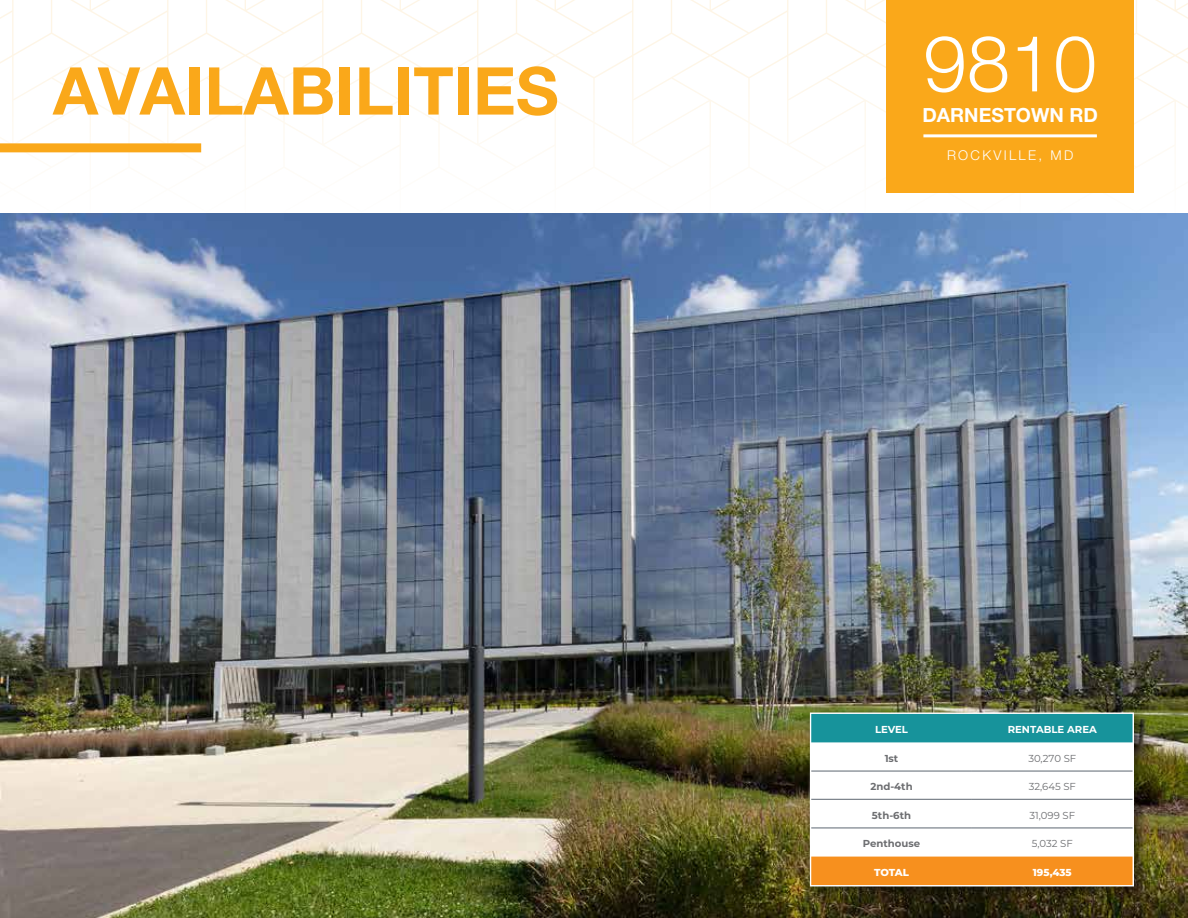
<style>
.page{position:relative;width:1188px;height:918px;background:#fff}
.page>*{position:absolute;margin:0;border:0;box-sizing:border-box;transform-origin:0 0}
.t1{font:300 78px "Helvetica Neue LT Pro";color:#fff}
.t2{font:700 66px "Helvetica Neue LT Pro";color:#faa81a}
.t3{font:700 19.5px "Helvetica Neue LT Pro";color:#fff}
.t4{font:300 13.5px "Helvetica Neue LT Pro";letter-spacing:.17em;color:#fff}
.t5{font:10.05px "Montserrat";color:#6d6e71}
.t6{font:700 10.05px "Montserrat";color:#6d6e71}
.t7{font:700 10.05px "Montserrat";color:#fff}
.t8{font:800 10.05px "Montserrat";letter-spacing:-.005em;color:#fff}
</style>
<div class="page">
<img style="left:0;top:257px;width:1188px;height:661px">
<svg style="left:594px;top:0;width:594px;height:257px"></svg>
<svg style="left:0;top:0;width:594px;height:257px"></svg>
<div style="left:803px;top:706px;width:348px;height:197px;background:#000;opacity:.61"></div>
<div style="left:811px;top:713px;width:322px;height:173px;background:#fff"></div>
<div style="left:812px;top:715px;width:320px;height:27px;background:#17939b"></div>
<div style="left:812px;top:857px;width:320px;height:27px;background:#f7901e"></div>
<hr style="left:811px;top:799px;width:161px;height:1px;background:#5d6771">
<hr style="left:972px;top:799px;width:161px;height:1px;background:#5d6771">
<hr style="left:811px;top:828px;width:161px;height:1px;background:#5d6771">
<hr style="left:972px;top:828px;width:161px;height:1px;background:#5d6771">
<hr style="left:811px;top:771px;width:161px;height:1px;background:#5d6771">
<hr style="left:972px;top:771px;width:161px;height:1px;background:#5d6771">
<div style="left:810px;top:713px;width:324px;height:173px;border:1px solid #fff"></div>
<div style="left:0;top:143px;width:201px;height:9px;background:#faa81a"></div>
<div style="left:886px;top:0;width:248px;height:192px;background:#faa81a"></div>
<hr style="left:923px;top:134px;width:174px;height:3px;background:#fff">
<h2 class="t2" style="left:53px;top:50px;width:507px">AVAILABILITIES</h2>
<h1 class="t1" style="left:923px;top:16px;width:175px">9810</h1>
<h3 class="t3" style="left:922px;top:103px;width:177px">DARNESTOWN RD</h3>
<h3 class="t4" style="left:947px;top:147px;width:128px">ROCKVILLE, MD</h3>
<p class="t7" style="left:875px;top:722px;width:35px">LEVEL</p>
<p class="t7" style="left:1008px;top:722px;width:91px">RENTABLE AREA</p>
<p class="t6" style="left:885px;top:751px;width:15px">1st</p>
<p class="t5" style="left:1028px;top:751px;width:49px">30,270 SF</p>
<p class="t6" style="left:870px;top:779px;width:44px">2nd-4th</p>
<p class="t5" style="left:1029px;top:779px;width:49px">32,645 SF</p>
<p class="t6" style="left:872px;top:808px;width:41px">5th-6th</p>
<p class="t5" style="left:1030px;top:808px;width:47px">31,099 SF</p>
<p class="t6" style="left:863px;top:836px;width:59px">Penthouse</p>
<p class="t5" style="left:1032px;top:837px;width:42px">5,032 SF</p>
<p class="t8" style="left:874px;top:865px;width:36px">TOTAL</p>
<p class="t8" style="left:1033px;top:865px;width:40px">195,435</p>
</div>
